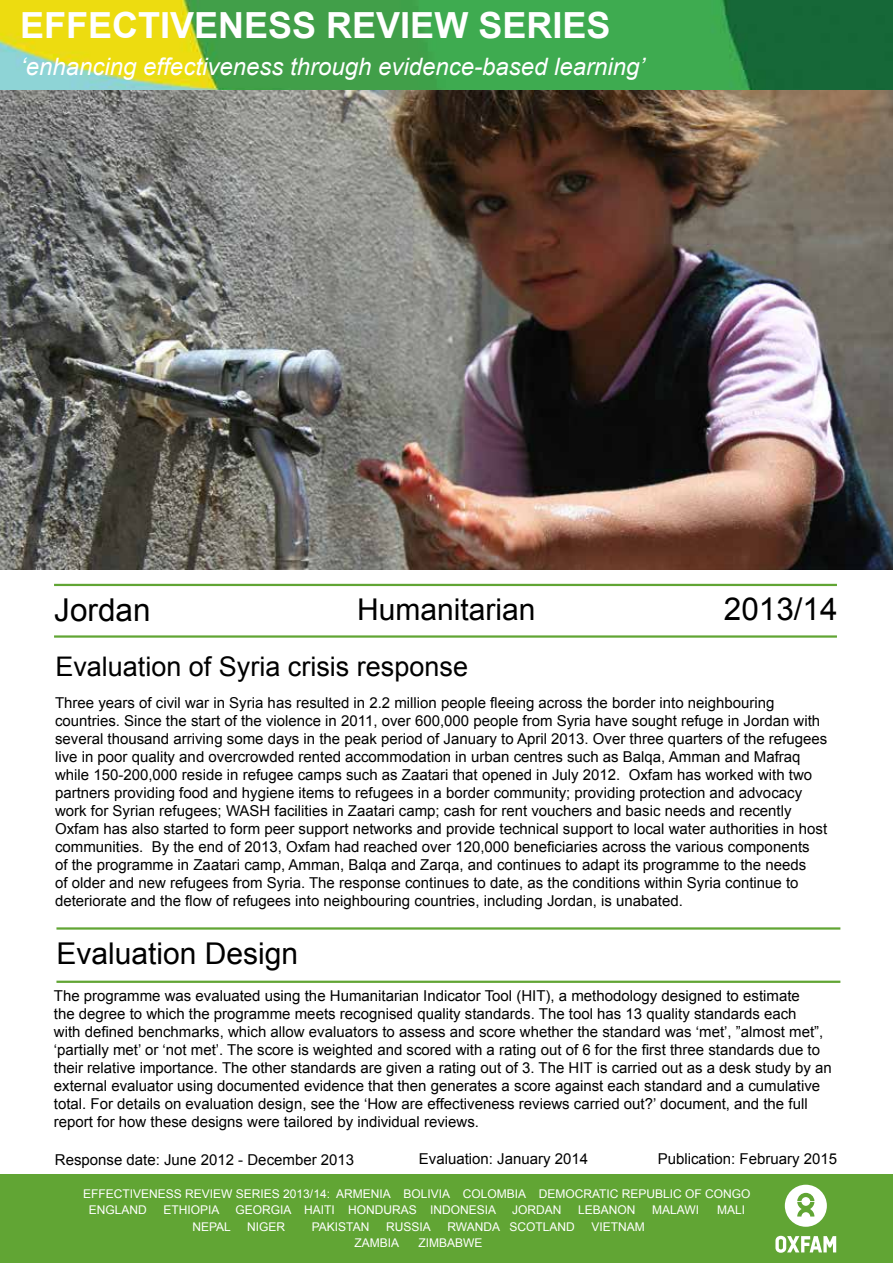
<style>
.page{position:relative;width:893px;height:1263px;background:#fff}
.page>*{position:absolute;margin:0;border:0;box-sizing:border-box;transform-origin:0 0}
.t1{font:700 36px "Arial";color:#fff}
.t2{font:31.5px "Arial";color:#000}
.t3{font:30px "Arial";color:#000}
.t4{font:27px "Arial";color:#000}
.t5{font:italic 24px "Arial";color:#fff}
.t6{font:15px/18px "Arial";color:#000}
.t7{font:12px/16.5px "Arial";color:#fff}
</style>
<div class="page">
<img style="left:0;top:0;width:893px;height:90px">
<div style="left:0;top:1174px;width:893px;height:89px;background:#61a534"></div>
<svg style="left:785px;top:1185px;width:42px;height:42px"></svg>
<svg style="left:775px;top:1236px;width:61px;height:17px"></svg>
<img style="left:0;top:90px;width:893px;height:480px">
<hr style="left:56px;top:927px;width:784px;height:3px;background:#61a534">
<hr style="left:56px;top:981px;width:784px;height:2px;background:#61a534">
<hr style="left:54px;top:635px;width:783px;height:3px;background:#61a534">
<hr style="left:54px;top:584px;width:783px;height:2px;background:#61a534">
<h1 class="t1" style="left:20px;top:2px;width:592px">EFFECTIVENESS REVIEW SERIES</h1>
<h3 class="t5" style="left:21px;top:51px;width:626px">‘enhancing effectiveness through evidence-based learning’</h3>
<h2 class="t2" style="left:54px;top:589px;width:98px">Jordan</h2>
<h3 class="t3" style="left:357px;top:590px;width:180px">Humanitarian</h3>
<h2 class="t2" style="left:724px;top:588px;width:115px">2013/14</h2>
<h3 class="t4" style="left:55px;top:649px;width:414px">Evaluation of Syria crisis response</h3>
<p class="t6" style="left:55px;top:693px;width:774px">Three years of civil war in Syria has resulted in 2.2 million people fleeing across the border into neighbouring countries. Since the start of the violence in 2011, over 600,000 people from Syria have sought refuge in Jordan with several thousand arriving some days in the peak period of January to April 2013. Over three quarters of the refugees live in poor quality and overcrowded rented accommodation in urban centres such as Balqa, Amman and Mafraq while 150-200,000 reside in refugee camps such as Zaatari that opened in July 2012. Oxfam has worked with two partners providing food and hygiene items to refugees in a border community; providing protection and advocacy work for Syrian refugees; WASH facilities in Zaatari camp; cash for rent vouchers and basic needs and recently Oxfam has also started to form peer support networks and provide technical support to local water authorities in host communities. By the end of 2013, Oxfam had reached over 120,000 beneficiaries across the various components<br>of the programme in Zaatari camp, Amman, Balqa and Zarqa, and continues to adapt its programme to the needs<br>of older and new refugees from Syria. The response continues to date, as the conditions within Syria continue to deteriorate and the flow of refugees into neighbouring countries, including Jordan, is unabated.</p>
<h3 class="t3" style="left:56px;top:933px;width:243px">Evaluation Design</h3>
<p class="t6" style="left:54px;top:987px;width:779px">The programme was evaluated using the Humanitarian Indicator Tool (HIT), a methodology designed to estimate<br>the degree to which the programme meets recognised quality standards. The tool has 13 quality standards each<br>with defined benchmarks, which allow evaluators to assess and score whether the standard was ‘met’, ”almost met”, ‘partially met’ or ‘not met’. The score is weighted and scored with a rating out of 6 for the first three standards due to their relative importance. The other standards are given a rating out of 3. The HIT is carried out as a desk study by an external evaluator using documented evidence that then generates a score against each standard and a cumulative total. For details on evaluation design, see the ‘How are effectiveness reviews carried out?’ document, and the full report for how these designs were tailored by individual reviews.</p>
<p class="t6" style="left:55px;top:1151px;width:301px">Response date: June 2012 - December 2013</p>
<p class="t6" style="left:419px;top:1149px;width:171px">Evaluation: January 2014</p>
<p class="t6" style="left:658px;top:1149px;width:181px">Publication: February 2015</p>
<p class="t7" style="left:89px;top:1185px;width:663px;text-indent:-5px">EFFECTIVENESS REVIEW SERIES 2013/14: ARMENIA BOLIVIA COLOMBIA DEMOCRATIC REPUBLIC OF CONGO<br>ENGLAND</p>
<p class="t7" style="left:163px;top:1202px;width:58px">ETHIOPIA</p>
<p class="t7" style="left:235px;top:1202px;width:262px">GEORGIA HAITI HONDURAS INDONESIA</p>
<p class="t7" style="left:512px;top:1202px;width:51px">JORDAN</p>
<p class="t7" style="left:578px;top:1202px;width:59px">LEBANON</p>
<p class="t7" style="left:652px;top:1202px;width:48px">MALAWI</p>
<p class="t7" style="left:717px;top:1202px;width:30px">MALI</p>
<p class="t7" style="left:192px;top:1218px;width:40px">NEPAL</p>
<p class="t7" style="left:247px;top:1218px;width:40px">NIGER</p>
<p class="t7" style="left:312px;top:1218px;width:59px">PAKISTAN</p>
<p class="t7" style="left:386px;top:1218px;width:46px">RUSSIA</p>
<p class="t7" style="left:447px;top:1218px;width:129px">RWANDA SCOTLAND</p>
<p class="t7" style="left:591px;top:1218px;width:55px">VIETNAM</p>
<p class="t7" style="left:355px;top:1235px;width:46px">ZAMBIA</p>
<p class="t7" style="left:419px;top:1235px;width:66px">ZIMBABWE</p>
</div>
